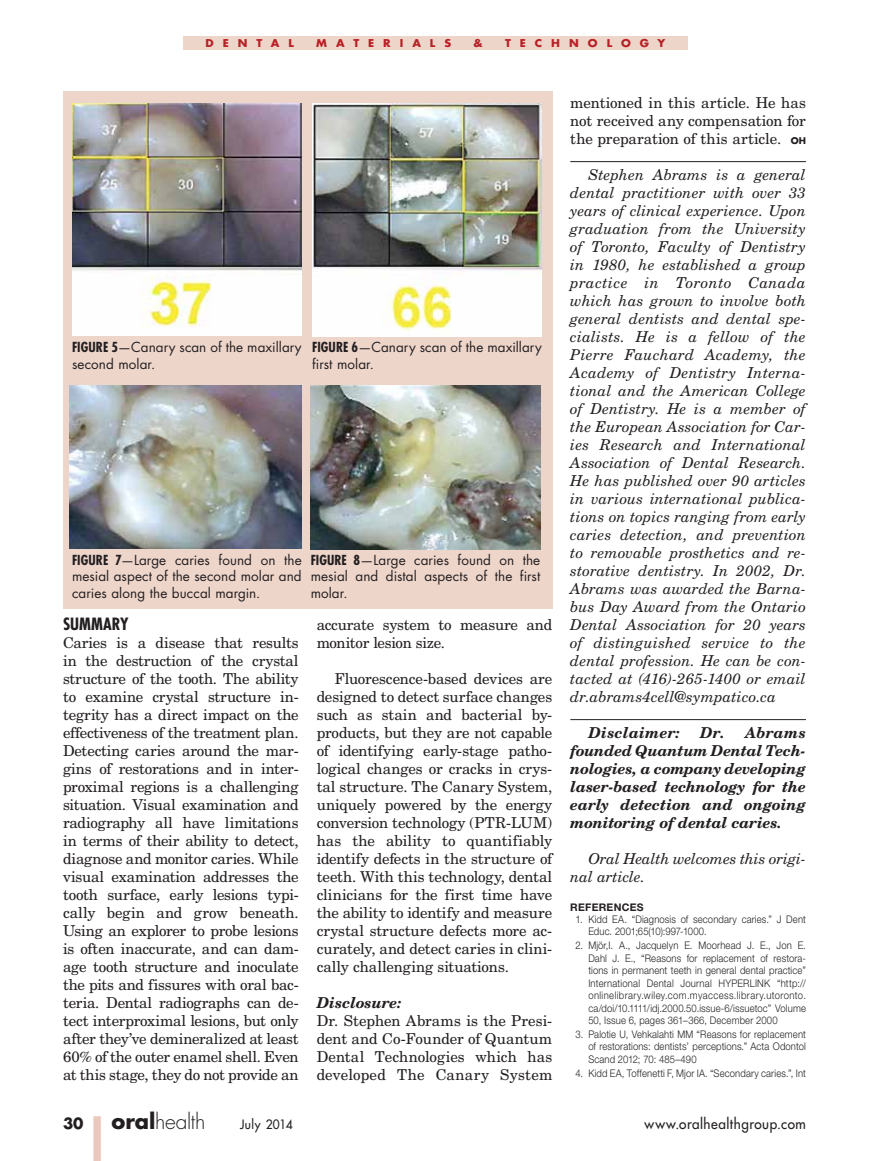
<style>
.page{position:relative;width:878px;height:1161px;background:#fff}
.page>*{position:absolute;margin:0;border:0;box-sizing:border-box;transform-origin:0 0}
.t1{font:300 21px "Futura Std";letter-spacing:-.01em;color:#231f20}
.t2{font:700 condensed 16.5px "Futura Std";color:#231f20}
.t3{font:15px/18px "New Century Schlbk LT Std";letter-spacing:-.01em;color:#231f20;text-align:justify}
.t4{font:italic 15px/18px "New Century Schlbk LT Std";color:#231f20;text-align:justify}
.t5{font:italic 700 15px/18px "New Century Schlbk LT Std";letter-spacing:-.005em;color:#231f20;text-align:justify}
.t6{font:italic 700 15px "New Century Schlbk LT Std";letter-spacing:.02em;color:#231f20}
.t7{font:700 15px "Futura Std";color:#231f20}
.t8{font:500 14.1px "Futura Std";letter-spacing:.04em;color:#231f20;scale:.95 1}
.t9{font:13.5px/16.5px "Futura Std";letter-spacing:.005em;color:#231f20}
.t10{font:500 12.6px "Futura Std";letter-spacing:.035em;color:#231f20;scale:.95 1}
.t11{font:300 10.5px/12.5px "Helvetica Neue LT Std";letter-spacing:.015em;color:#231f20;text-align:justify;scale:.9 1}
.t12{font:700 10.5px "Futura Std";letter-spacing:.815em;color:#b72126;scale:1.05 1}
.t13{font:700 10.5px "Helvetica Neue LT Std";letter-spacing:.025em;color:#231f20}
.s1{font-weight:700;font-stretch:condensed}
.s2{font-family:"Futura Std";font-weight:700;font-size:9px}
.s3{font-weight:700}
</style>
<div class="page">
<div style="left:183px;top:36px;width:504px;height:13px;background:#eed5ca"></div>
<hr style="left:570px;top:161px;width:236px;height:1px;background:#231f20">
<hr style="left:570px;top:719px;width:236px;height:1px;background:#231f20">
<div style="left:63px;top:91px;width:489px;height:517px;background:#eed5ca"></div>
<img style="left:72px;top:103px;width:229px;height:233px">
<img style="left:312px;top:103px;width:229px;height:234px">
<img style="left:70px;top:385px;width:232px;height:164px">
<img style="left:310px;top:385px;width:230px;height:165px">
<p class="t12" style="left:205px;top:36px;width:86px">DENTAL</p>
<p class="t12" style="left:316px;top:36px;width:130px">MATERIALS</p>
<p class="t12" style="left:473px;top:36px;width:10px">&amp;</p>
<p class="t12" style="left:505px;top:36px;width:154px">TECHNOLOGY</p>
<p class="t9" style="left:72px;top:339px;width:231px"><span class="s1">FIGURE 5</span>—Canary scan of the maxillary second molar.</p>
<p class="t9" style="left:312px;top:339px;width:231px"><span class="s1">FIGURE 6</span>—Canary scan of the maxillary first molar.</p>
<p class="t9" style="left:72px;top:552px;width:231px;text-align:justify"><span class="s1">FIGURE 7</span>—Large caries found on the mesial aspect of the second molar and caries along the buccal margin.</p>
<p class="t9" style="left:310px;top:552px;width:231px;text-align:justify"><span class="s1">FIGURE 8</span>—Large caries found on the mesial and distal aspects of the first molar.</p>
<p class="t2" style="left:63px;top:614px;width:67px">SUMMARY</p>
<p class="t3" style="left:63px;top:634px;width:237px">Caries is a disease that results in the destruction of the crystal structure of the tooth. The ability to examine crystal structure in&shy;tegrity has a direct impact on the effectiveness of the treatment plan.<br>Detecting caries around the mar&shy;gins of restorations and in inter&shy;proximal regions is a challenging situation. Visual examination and radiography all have limitations in terms of their ability to detect, diagnose and monitor caries. While visual examination addresses the tooth surface, early lesions typi&shy;cally begin and grow beneath.<br>Using an explorer to probe lesions is often inaccurate, and can dam&shy;age tooth structure and inoculate the pits and fissures with oral bac&shy;teria. Dental radiographs can de&shy;tect interproximal lesions, but only after they’ve demineralized at least 60% of the outer enamel shell. Even at this stage, they do not provide an</p>
<p class="t3" style="left:316px;top:616px;width:237px">accurate system to measure and monitor lesion size.</p>
<p class="t3" style="left:316px;top:670px;width:237px;text-indent:18px">Fluorescence-based devices are designed to detect surface changes such as stain and bacterial by&shy;products, but they are not capable of identifying early-stage patho&shy;logical changes or cracks in crys&shy;tal structure. The Canary System, uniquely powered by the energy conversion technology (PTR-LUM) has the ability to quantifiably identify defects in the structure of teeth. With this technology, dental clinicians for the first time have the ability to identify and measure crystal structure defects more ac&shy;curately, and detect caries in clini&shy;cally challenging situations.</p>
<p class="t5" style="left:316px;top:993px;width:87px">Disclosure:</p>
<p class="t3" style="left:316px;top:1012px;width:237px">Dr. Stephen Abrams is the Presi&shy;dent and Co-Founder of Quantum Dental Technologies which has developed The Canary System</p>
<p class="t3" style="left:570px;top:94px;width:237px">mentioned in this article. He has not received any compensation for the preparation of this article. <span class="s2">OH</span></p>
<p class="t4" style="left:570px;top:166px;width:237px;text-indent:18px">Stephen Abrams is a general dental practitioner with over 33 years of clinical experience. Upon graduation from the University of Toronto, Faculty of Dentistry in 1980, he established a group practice in Toronto Canada which has grown to involve both general dentists and dental spe&shy;cialists. He is a fellow of the Pierre Fauchard Academy, the Academy of Dentistry Interna&shy;tional and the American College of Dentistry. He is a member of the European Association for Car&shy;ies Research and International Association of Dental Research.<br>He has published over 90 articles in various international publica&shy;tions on topics ranging from early caries detection, and prevention to removable prosthetics and re&shy;storative dentistry. In 2002, Dr.<br>Abrams was awarded the Barna&shy;bus Day Award from the Ontario Dental Association for 20 years of distinguished service to the dental profession. He can be con&shy;tacted at (416)-265-1400 or email dr.abrams4cell@sympatico.ca</p>
<p class="t6" style="left:588px;top:723px;width:93px">Disclaimer:</p>
<p class="t5" style="left:570px;top:723px;width:237px;text-indent:130px">Dr. Abrams founded Quantum Dental Tech&shy;nologies, a company developing laser-based technology for the early detection and ongoing monitoring of dental caries.</p>
<p class="t4" style="left:570px;top:850px;width:237px;text-indent:18px">Oral Health welcomes this origi&shy;nal article.</p>
<p class="t13" style="left:570px;top:900px;width:75px">REFERENCES</p>
<p class="t11" style="left:588px;top:913px;width:243px;text-indent:-13px">1. Kidd EA. “Diagnosis of secondary caries.” J Dent<br>Educ. 2001;65(10):997-1000.</p>
<p class="t11" style="left:588px;top:939px;width:243px;text-indent:-13px">2. Mjör,I. A., Jacquelyn E. Moorhead J. E., Jon E.<br>Dahl J. E., “Reasons for replacement of restora&shy;tions in permanent teeth in general dental practice” International Dental Journal HYPERLINK “http:// onlinelibrary.wiley.com.myaccess.library.utoronto. ca/doi/10.1111/idj.2000.50.issue-6/issuetoc” Volume 50, Issue 6, pages 361–366, December 2000</p>
<p class="t11" style="left:588px;top:1028px;width:243px;text-indent:-13px">3. Palotie U, Vehkalahti MM “Reasons for replacement of restorations: dentists’ perceptions.” Acta Odontol Scand 2012; 70: 485–490</p>
<p class="t11" style="left:575px;top:1067px;width:257px">4. Kidd EA, Toffenetti F, Mjor IA. “Secondary caries.”, Int</p>
<p class="t7" style="left:63px;top:1113px;width:22px">30</p>
<h1 class="t1" style="left:112px;top:1108px;width:95px"><span class="s3">ORAL</span>health</h1>
<p class="t10" style="left:240px;top:1116px;width:57px">July 2014</p>
<p class="t8" style="left:644px;top:1115px;width:171px">www.oralhealthgroup.com</p>
</div>
